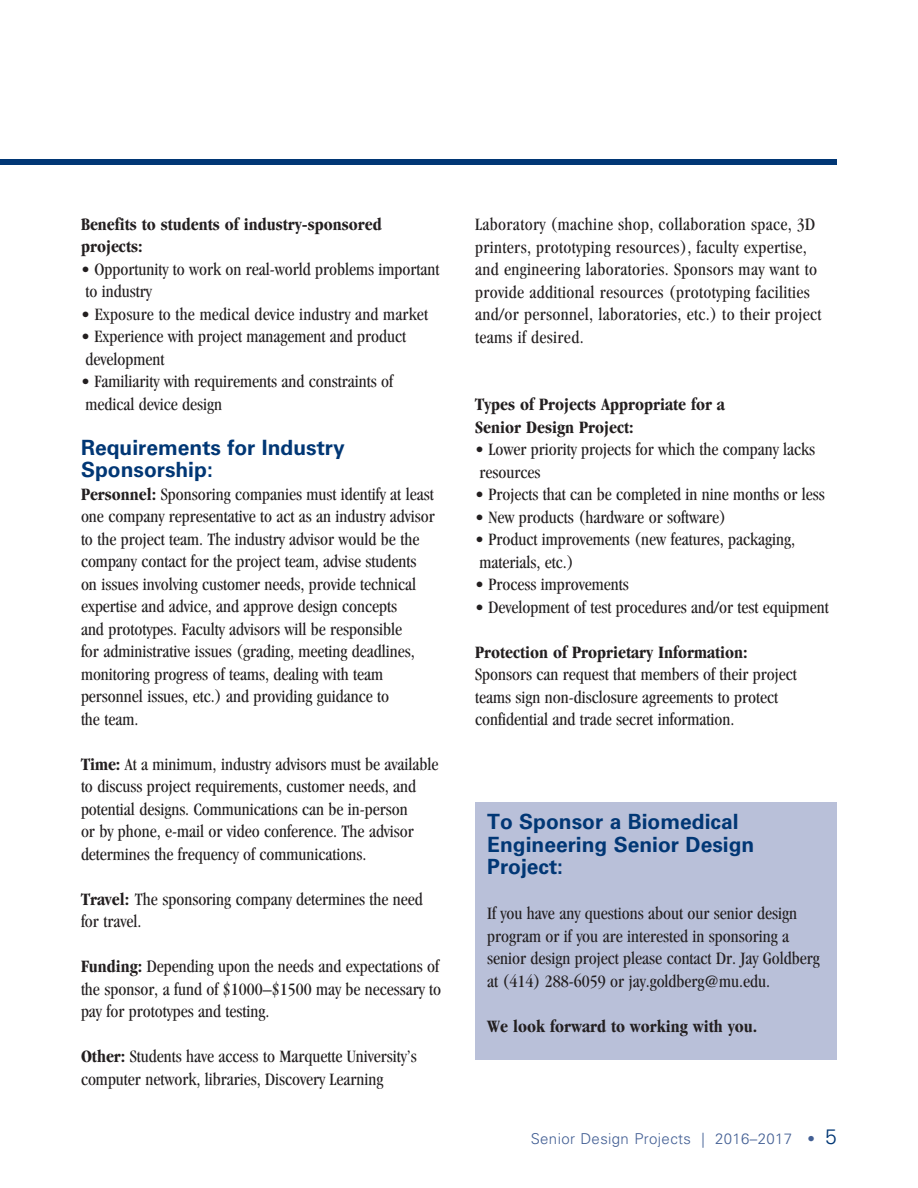
<style>
.page{position:relative;width:918px;height:1188px;background:#fff}
.page>*{position:absolute;margin:0;border:0;box-sizing:border-box;transform-origin:0 0}
.body_copy{font:700 21px/22.5px "Univers LT Std";color:#013775}
.body_copy-2{font:condensed 18px/22.5px "Garamond";color:#231f20}
.body_copy-3{font:condensed 18px/22.5px "Garamond";letter-spacing:.02em;color:#231f20}
.body_copy-4{font:700 condensed 18px/22.5px "Garamond";color:#231f20}
.t1{font:300 15px "Univers LT Std";letter-spacing:.025em;color:#435f94}
.s1{font-weight:700}
.s2{font-size:21px;color:#013775}
</style>
<div class="page">
<div style="left:0;top:159px;width:837px;height:6px;background:#013775"></div>
<div style="left:475px;top:802px;width:362px;height:258px;background:#b9c0d9"></div>
<p class="body_copy-4" style="left:81px;top:213px;width:302px">Benefits to students of industry-sponsored projects:</p>
<p class="body_copy-2" style="left:81px;top:258px;width:360px">• Opportunity to work on real-world problems important to industry</p>
<p class="body_copy-2" style="left:81px;top:303px;width:349px">• Exposure to the medical device industry and market</p>
<p class="body_copy-2" style="left:81px;top:325px;width:327px">• Experience with project management and product development</p>
<p class="body_copy-2" style="left:81px;top:370px;width:314px">• Familiarity with requirements and constraints of medical device design</p>
<p class="body_copy" style="left:81px;top:436px;width:265px">Requirements for Industry<br>Sponsorship:</p>
<p class="body_copy-2" style="left:81px;top:483px;width:355px"><span class="s1">Personnel:</span> Sponsoring companies must identify at least one company representative to act as an industry advisor to the project team. The industry advisor would be the company contact for the project team, advise students on issues involving customer needs, provide technical expertise and advice, and approve design concepts<br>and prototypes. Faculty advisors will be responsible<br>for administrative issues (grading, meeting deadlines, monitoring progress of teams, dealing with team personnel issues, etc.) and providing guidance to<br>the team.</p>
<p class="body_copy-2" style="left:81px;top:753px;width:359px"><span class="s1">Time:</span> At a minimum, industry advisors must be available to discuss project requirements, customer needs, and potential designs. Communications can be in-person<br>or by phone, e-mail or video conference. The advisor determines the frequency of communications.</p>
<p class="body_copy-2" style="left:81px;top:888px;width:343px"><span class="s1">Travel:</span> The sponsoring company determines the need for travel.</p>
<p class="body_copy-2" style="left:81px;top:955px;width:362px"><span class="s1">Funding:</span> Depending upon the needs and expectations of the sponsor, a fund of $1000–$1500 may be necessary to pay for prototypes and testing.</p>
<p class="body_copy-2" style="left:81px;top:1045px;width:337px"><span class="s1">Other:</span> Students have access to Marquette University’s computer network, libraries, Discovery Learning</p>
<p class="body_copy-3" style="left:475px;top:213px;width:348px">Laboratory (machine shop, collaboration space, 3D printers, prototyping resources), faculty expertise, and engineering laboratories. Sponsors may want to provide additional resources (prototyping facilities and/or personnel, laboratories, etc.) to their project teams if desired.</p>
<p class="body_copy-4" style="left:475px;top:393px;width:251px">Types of Projects Appropriate for a<br>Senior Design Project:</p>
<p class="body_copy-2" style="left:475px;top:438px;width:341px">• Lower priority projects for which the company lacks resources</p>
<p class="body_copy-2" style="left:475px;top:483px;width:351px">• Projects that can be completed in nine months or less</p>
<p class="body_copy-2" style="left:475px;top:505px;width:252px">• New products (hardware or software)</p>
<p class="body_copy-2" style="left:475px;top:528px;width:321px">• Product improvements (new features, packaging, materials, etc.)</p>
<p class="body_copy-2" style="left:475px;top:573px;width:155px">• Process improvements</p>
<p class="body_copy-2" style="left:475px;top:595px;width:355px">• Development of test procedures and/or test equipment</p>
<p class="body_copy-4" style="left:475px;top:640px;width:274px">Protection of Proprietary Information:</p>
<p class="body_copy-2" style="left:475px;top:663px;width:323px">Sponsors can request that members of their project teams sign non-disclosure agreements to protect confidential and trade secret information.</p>
<p class="body_copy" style="left:487px;top:811px;width:269px">To Sponsor a Biomedical<br>Engineering Senior Design<br>Project:</p>
<p class="body_copy-2" style="left:487px;top:902px;width:334px">If you have any questions about our senior design program or if you are interested in sponsoring a senior design project please contact Dr. Jay Goldberg at (414) 288-6059 or jay.goldberg@mu.edu.</p>
<p class="body_copy-4" style="left:487px;top:1015px;width:272px">We look forward to working with you.</p>
<p class="t1" style="left:531px;top:1130px;width:308px">Senior Design Projects | 2016–2017 • <span class="s2">5</span></p>
</div>
